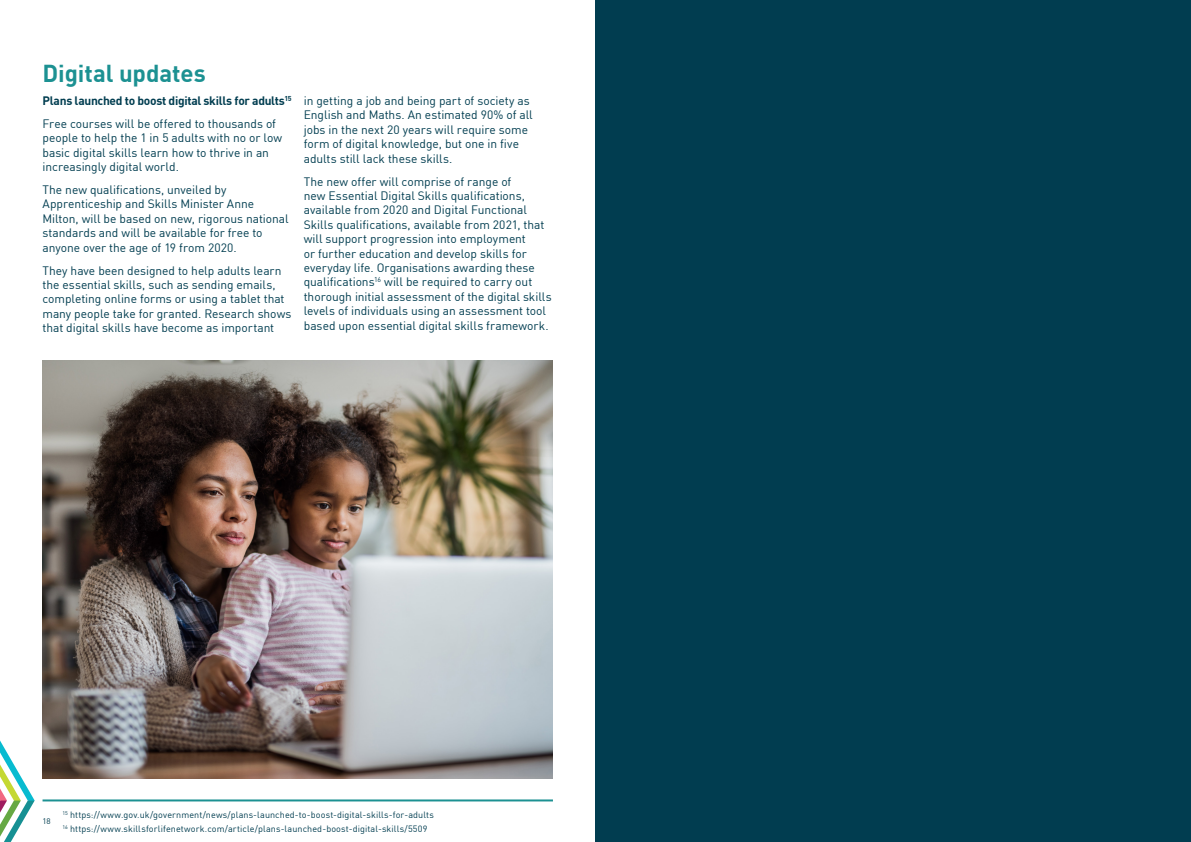
<style>
.page{position:relative;width:1191px;height:842px;background:#fff}
.page>*{position:absolute;margin:0;border:0;box-sizing:border-box;transform-origin:0 0}
.t1{font:700 24px "DINOT";letter-spacing:-.005em;color:#1c9192}
.t2{font:12px/14.4px "DINOT";letter-spacing:-.005em;color:#013d50}
.t3{font:700 12px "DINOT";letter-spacing:-.025em;color:#013d50}
.t4{font:9px "DINOT";letter-spacing:.01em;color:#013d50}
.t5{font:8px "DINOT";color:#013d50}
</style>
<div class="page">
<hr style="left:43px;top:799px;width:510px;height:2px;background:#1c9192">
<svg style="left:0;top:740px;width:35px;height:102px"></svg>
<img style="left:43px;top:360px;width:510px;height:418px">
<div style="left:595px;top:0;width:596px;height:842px;background:#013d50"></div>
<p class="t1" style="left:43px;top:55px;width:165px">Digital updates</p>
<p class="t3" style="left:43px;top:91px;width:251px">Plans launched to boost digital skills for adults<sup>15</sup></p>
<p class="t2" style="left:43px;top:115px;width:241px">Free courses will be offered to thousands of people to help the 1 in 5 adults with no or low basic digital skills learn how to thrive in an increasingly digital world.</p>
<p class="t2" style="left:43px;top:181px;width:248px">The new qualifications, unveiled by Apprenticeship and Skills Minister Anne Milton, will be based on new, rigorous national standards and will be available for free to anyone over the age of 19 from 2020.</p>
<p class="t2" style="left:43px;top:262px;width:250px">They have been designed to help adults learn the essential skills, such as sending emails, completing online forms or using a tablet that many people take for granted. Research shows that digital skills have become as important</p>
<p class="t2" style="left:304px;top:92px;width:231px">in getting a job and being part of society as English and Maths. An estimated 90% of all jobs in the next 20 years will require some form of digital knowledge, but one in five adults still lack these skills.</p>
<p class="t2" style="left:304px;top:173px;width:249px">The new offer will comprise of range of<br>new Essential Digital Skills qualifications, available from 2020 and Digital Functional Skills qualifications, available from 2021, that will support progression into employment<br>or further education and develop skills for everyday life. Organisations awarding these qualifications<sup>16</sup> will be required to carry out thorough initial assessment of the digital skills levels of individuals using an assessment tool based upon essential digital skills framework.</p>
<p class="t5" style="left:43px;top:815px;width:10px">18</p>
<p class="t4" style="left:62px;top:808px;width:373px"><sup>15</sup> https://www.gov.uk/government/news/plans-launched-to-boost-digital-skills-for-adults</p>
<p class="t4" style="left:62px;top:822px;width:367px"><sup>16</sup> https://www.skillsforlifenetwork.com/article/plans-launched-boost-digital-skills/5509</p>
</div>
